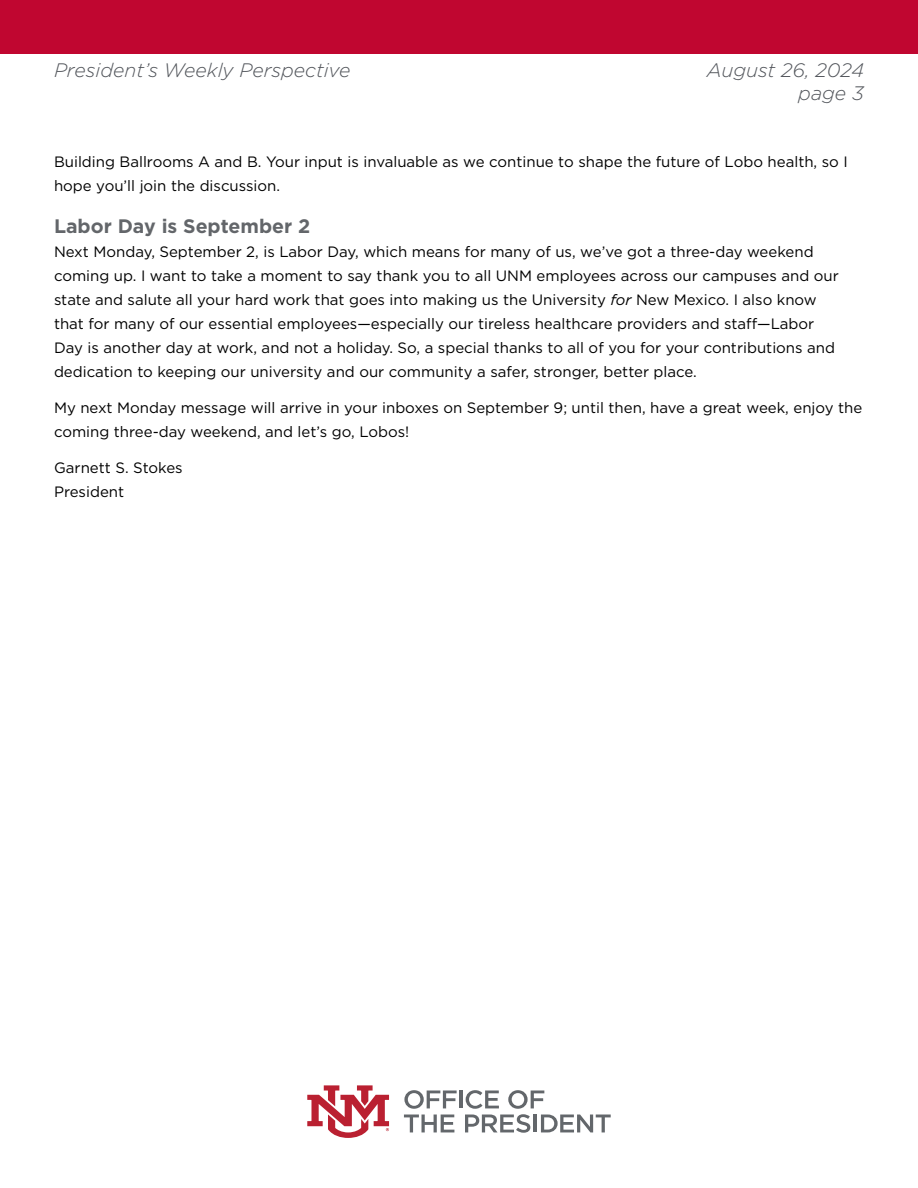
<style>
.page{position:relative;width:918px;height:1188px;background:#fff}
.page>*{position:absolute;margin:0;border:0;box-sizing:border-box;transform-origin:0 0}
.t1{font:italic 300 19.5px/23.4px "Gotham";color:#52555b;text-align:right}
.t2{font:700 19.5px "Gotham";color:#63666a}
.t3{font:15px/24px "Gotham";color:#000}
.s1{font-style:italic}
</style>
<div class="page">
<div style="left:0;top:0;width:918px;height:53px;background:#c00630"></div>
<svg style="left:404px;top:1090px;width:53px;height:19px"></svg>
<hr style="left:459px;top:1090px;width:4px;height:18px;background:#63676b">
<svg style="left:404px;top:1115px;width:50px;height:17px"></svg>
<svg style="left:465px;top:1090px;width:146px;height:43px"></svg>
<svg style="left:307px;top:1085px;width:82px;height:53px"></svg>
<h1 class="t1" style="left:54px;top:58px;width:298px">President’s Weekly Perspective</h1>
<h1 class="t1" style="left:707px;top:58px;width:159px">August 26, 2024 page 3</h1>
<p class="t3" style="left:54px;top:149px;width:795px">Building Ballrooms A and B. Your input is invaluable as we continue to shape the future of Lobo health, so I hope you’ll join the discussion.</p>
<p class="t2" style="left:54px;top:213px;width:258px">Labor Day is September 2</p>
<p class="t3" style="left:54px;top:239px;width:786px">Next Monday, September 2, is Labor Day, which means for many of us, we’ve got a three-day weekend coming up. I want to take a moment to say thank you to all UNM employees across our campuses and our state and salute all your hard work that goes into making us the University <span class="s1">for</span> New Mexico. I also know that for many of our essential employees—especially our tireless healthcare providers and staff—Labor Day is another day at work, and not a holiday. So, a special thanks to all of you for your contributions and dedication to keeping our university and our community a safer, stronger, better place.</p>
<p class="t3" style="left:54px;top:395px;width:810px">My next Monday message will arrive in your inboxes on September 9; until then, have a great week, enjoy the coming three-day weekend, and let’s go, Lobos!</p>
<p class="t3" style="left:54px;top:455px;width:130px">Garnett S. Stokes<br>President</p>
</div>
